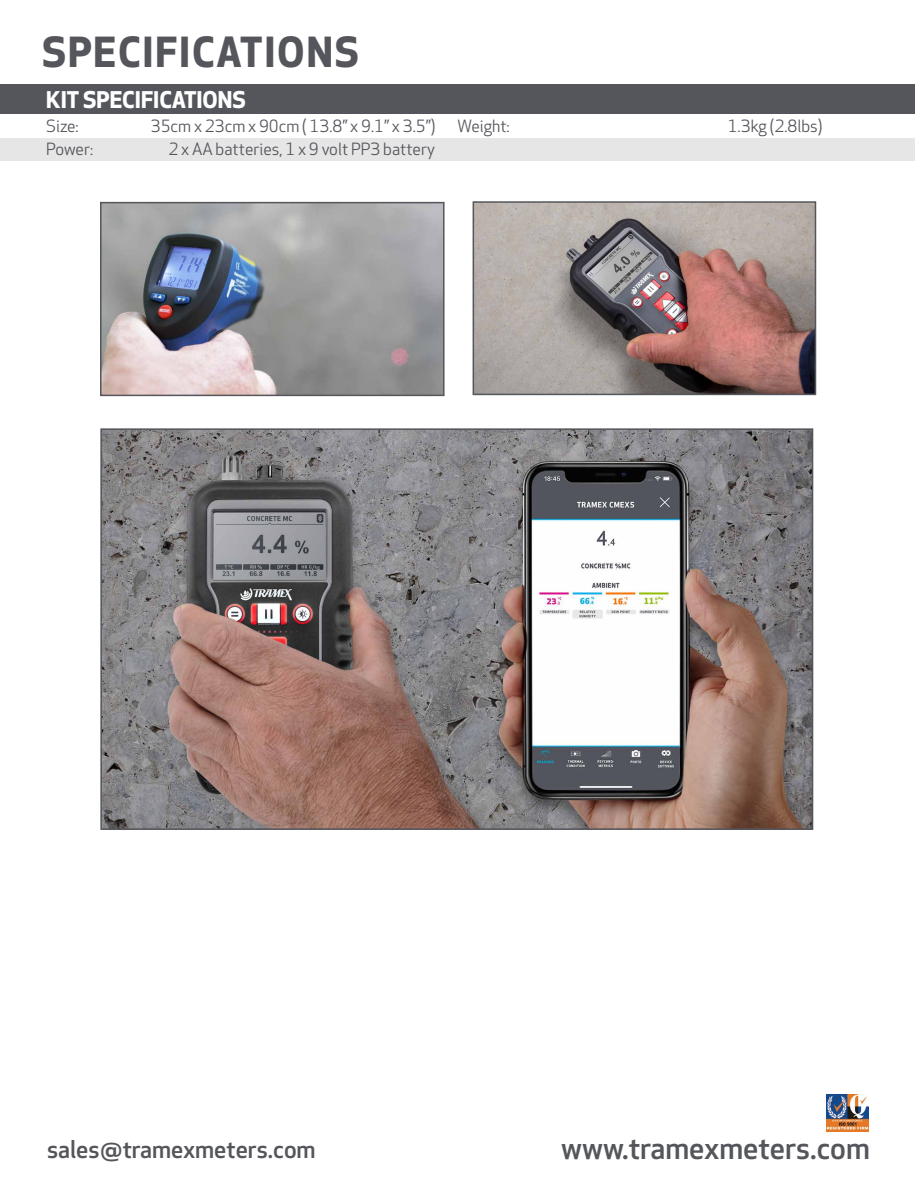
<style>
.page{position:relative;width:915px;height:1191px;background:#fff}
.page>*{position:absolute;margin:0;border:0;box-sizing:border-box;transform-origin:0 0}
.t1{font:700 40.5px "Apex New";letter-spacing:.045em;color:#54565c}
.t2{font:500 30px "Apex New";color:#54565c}
.t3{font:500 24px "Apex New";color:#54565c}
.t4{font:700 22.5px "Apex New";color:#fff}
.t5{font:16.5px "Apex New";color:#54565c}
</style>
<div class="page">
<div style="left:0;top:84px;width:914px;height:30px;background:#54565c"></div>
<div style="left:0;top:139px;width:914px;height:22px;background:#e6e6e6"></div>
<img style="left:826px;top:1094px;width:42px;height:37px">
<img style="left:475px;top:204px;width:338px;height:188px">
<div style="left:472px;top:201px;width:344px;height:194px;border:2px solid #54565c"></div>
<img style="left:103px;top:431px;width:707px;height:396px">
<div style="left:100px;top:428px;width:713px;height:402px;border:2px solid #54565c"></div>
<img style="left:103px;top:205px;width:338px;height:188px">
<div style="left:100px;top:202px;width:344px;height:194px;border:2px solid #54565c"></div>
<h1 class="t1" style="left:42px;top:28px;width:318px">SPECIFICATIONS</h1>
<h3 class="t4" style="left:46px;top:86px;width:201px">KIT SPECIFICATIONS</h3>
<p class="t5" style="left:46px;top:117px;width:34px">Size:</p>
<p class="t5" style="left:151px;top:117px;width:286px">35cm x 23cm x 90cm ( 13.8” x 9.1” x 3.5”)</p>
<p class="t5" style="left:46px;top:139px;width:48px">Power:</p>
<p class="t5" style="left:168px;top:139px;width:268px">2 x AA batteries, 1 x 9 volt PP3 battery</p>
<p class="t5" style="left:457px;top:117px;width:54px">Weight:</p>
<p class="t5" style="left:727px;top:117px;width:96px">1.3kg (2.8lbs)</p>
<h3 class="t3" style="left:47px;top:1135px;width:270px">sales@tramexmeters.com</h3>
<h2 class="t2" style="left:561px;top:1130px;width:310px">www.tramexmeters.com</h2>
</div>
